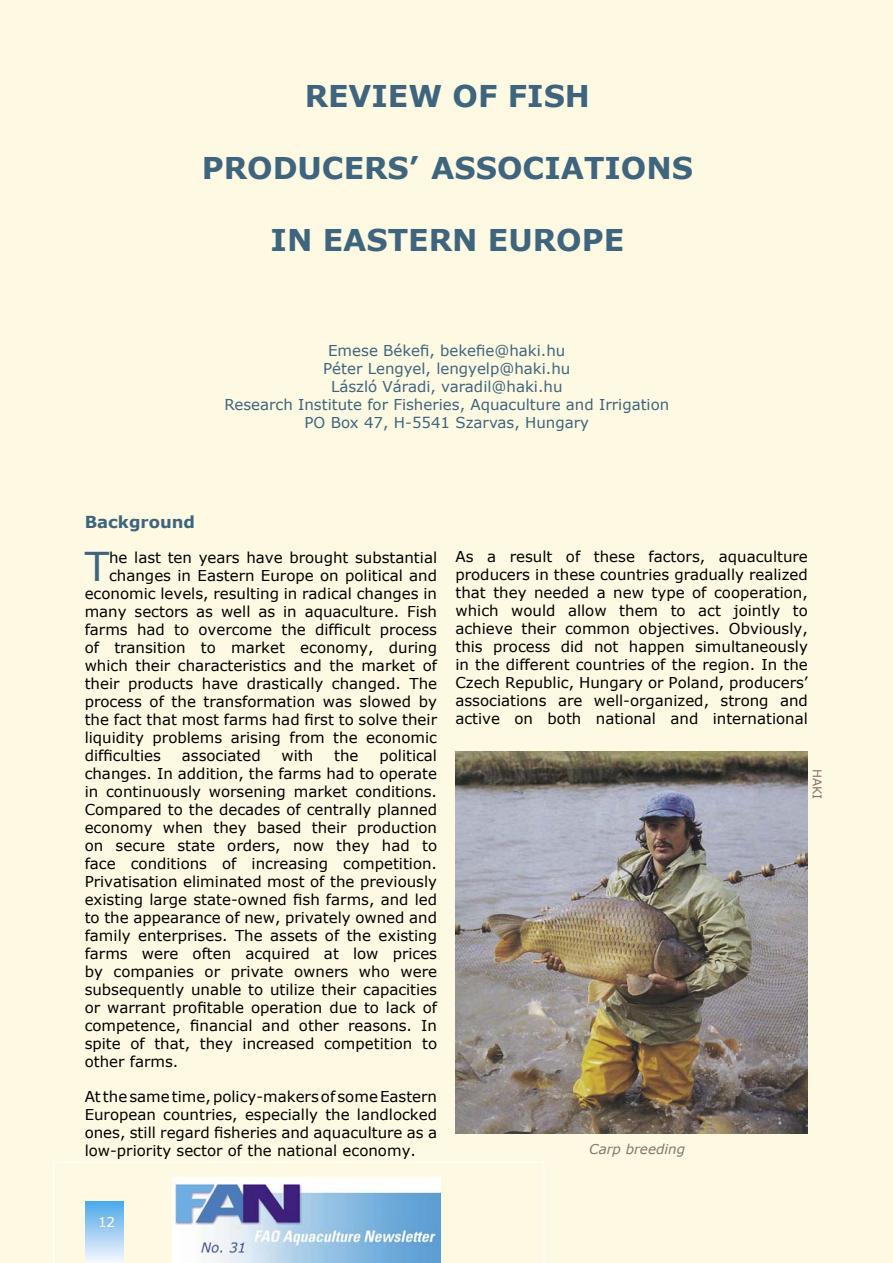
<style>
.page{position:relative;width:893px;height:1263px;background:#fef9e2}
.page>*{position:absolute;margin:0;border:0;box-sizing:border-box;transform-origin:0 0}
.t1{font:39.75px "Verdana";color:#3f657e}
.t2{font:700 30px "Verdana";color:#3f657e}
.t3{font:700 16.5px "Verdana";color:#3f657e}
.t4{font:15px/18px "Verdana";color:#000;text-align:justify}
.t5{font:15px/18px "Verdana";color:#3f657e;text-align:center}
.t6{font:italic 13.5px "Verdana";color:#897272}
.t7{font:13.5px "Verdana";color:#fff}
.t8{font:12px "Verdana";color:#897272}
</style>
<div class="page">
<div style="left:53px;top:1161px;width:491px;height:102px;background:#fef9e2"></div>
<img style="left:172px;top:1178px;width:268px;height:85px">
<div style="left:85px;top:1201px;width:38px;height:62px;background:linear-gradient(to bottom,#4ba7e8,#f5f6fd)"></div>
<img style="left:455px;top:752px;width:353px;height:382px">
<h2 class="t2" style="left:305px;top:77px;width:287px">REVIEW OF FISH</h2>
<h2 class="t2" style="left:202px;top:149px;width:493px">PRODUCERS’ ASSOCIATIONS</h2>
<h2 class="t2" style="left:271px;top:221px;width:355px">IN EASTERN EUROPE</h2>
<p class="t5" style="left:224px;top:341px;width:446px">Emese Békefi, bekefie@haki.hu<br>Péter Lengyel, lengyelp@haki.hu<br>László Váradi, varadil@haki.hu<br>Research Institute for Fisheries, Aquaculture and Irrigation PO Box 47, H-5541 Szarvas, Hungary</p>
<p class="t3" style="left:85px;top:512px;width:112px">Background</p>
<h1 class="t1" style="left:85px;top:541px;width:26px">T</h1>
<p class="t4" style="left:109px;top:548px;width:329px">he last ten years have brought substantial</p>
<p class="t4" style="left:109px;top:566px;width:329px">changes in Eastern Europe on political and</p>
<p class="t4" style="left:85px;top:584px;width:354px">economic levels, resulting in radical changes in</p>
<p class="t4" style="left:85px;top:602px;width:354px">many sectors as well as in aquaculture. Fish</p>
<p class="t4" style="left:85px;top:620px;width:354px">farms had to overcome the difficult process</p>
<p class="t4" style="left:85px;top:638px;width:354px">of transition to market economy, during</p>
<p class="t4" style="left:85px;top:656px;width:354px">which their characteristics and the market of</p>
<p class="t4" style="left:85px;top:674px;width:354px">their products have drastically changed. The</p>
<p class="t4" style="left:85px;top:692px;width:354px">process of the transformation was slowed by</p>
<p class="t4" style="left:85px;top:710px;width:354px">the fact that most farms had first to solve their</p>
<p class="t4" style="left:85px;top:728px;width:354px">liquidity problems arising from the economic</p>
<p class="t4" style="left:85px;top:746px;width:78px">difficulties</p>
<p class="t4" style="left:182px;top:746px;width:80px">associated</p>
<p class="t4" style="left:282px;top:746px;width:33px">with</p>
<p class="t4" style="left:334px;top:746px;width:26px">the</p>
<p class="t4" style="left:85px;top:746px;width:354px;text-indent:295px">political changes. In addition, the farms had to operate in continuously worsening market conditions.<br>Compared to the decades of centrally planned economy when they based their production on secure state orders, now they had to face conditions of increasing competition.<br>Privatisation eliminated most of the previously existing large state-owned fish farms, and led to the appearance of new, privately owned and family enterprises. The assets of the existing farms were often acquired at low prices by companies or private owners who were subsequently unable to utilize their capacities or warrant profitable operation due to lack of competence, financial and other reasons. In spite of that, they increased competition to other farms.</p>
<p class="t4" style="left:85px;top:1087px;width:354px">At the same time, policy-makers of some Eastern European countries, especially the landlocked ones, still regard fisheries and aquaculture as a low-priority sector of the national economy.</p>
<p class="t4" style="left:455px;top:547px;width:354px">As a result of these factors, aquaculture producers in these countries gradually realized that they needed a new type of cooperation, which would allow them to act jointly to achieve their common objectives. Obviously, this process did not happen simultaneously in the different countries of the region. In the Czech Republic, Hungary or Poland, producers’ associations are well-organized, strong and active on both national and international</p>
<p class="t8" style="left:825px;top:769px;width:32px;rotate:90deg">HAKI</p>
<p class="t6" style="left:589px;top:1140px;width:97px">Carp breeding</p>
<p class="t7" style="left:98px;top:1213px;width:19px">12</p>
</div>
